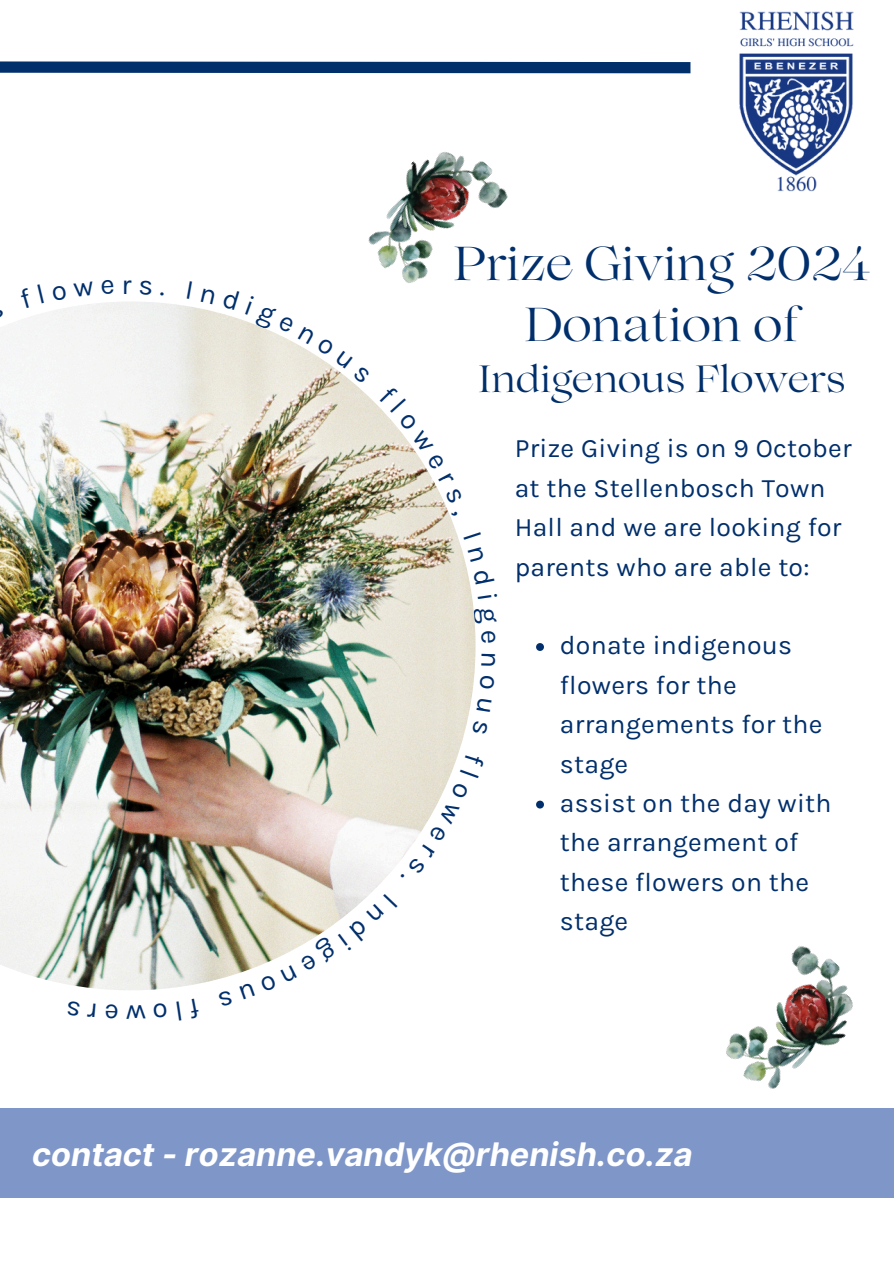
<style>
.page{position:relative;width:894px;height:1264px;background:#fff}
.page>*{position:absolute;margin:0;border:0;box-sizing:border-box;transform-origin:0 0}
.t1{font:47.4px/60.8px "Lovelace";color:#002f6c;text-align:center}
.t2{font:37.8px "Lovelace";color:#002f6c}
.t3{font:italic 700 32.4px "Inter";color:#fff}
.t4{font:27.9px "Karla";color:#002f6c}
.t5{font:26.55px/39.3px "Karla";letter-spacing:.01em;color:#002f6c}
</style>
<div class="page">
<svg style="left:536px;top:643px;width:8px;height:8px"></svg>
<svg style="left:536px;top:800px;width:8px;height:8px"></svg>
<img style="left:0;top:301px;width:475px;height:689px">
<div style="left:0;top:1108px;width:893px;height:90px;background:#7f96c8"></div>
<img style="left:726px;top:946px;width:127px;height:143px">
<img style="left:739px;top:11px;width:115px;height:181px">
<svg style="left:0;top:61px;width:691px;height:13px;background:#224a7f"></svg>
<img style="left:368px;top:152px;width:140px;height:131px">
<svg style="left:20px;top:301px;width:24px;height:7px"></svg>
<svg style="left:201px;top:301px;width:14px;height:3px"></svg>
<svg style="left:222px;top:301px;width:17px;height:10px"></svg>
<svg style="left:245px;top:301px;width:125px;height:82px"></svg>
<svg style="left:378px;top:385px;width:85px;height:118px"></svg>
<svg style="left:451px;top:510px;width:7px;height:6px"></svg>
<svg style="left:463px;top:532px;width:12px;height:7px"></svg>
<svg style="left:468px;top:547px;width:7px;height:15px"></svg>
<svg style="left:473px;top:568px;width:2px;height:16px"></svg>
<svg style="left:472px;top:607px;width:3px;height:17px"></svg>
<svg style="left:472px;top:720px;width:3px;height:14px"></svg>
<svg style="left:400px;top:753px;width:75px;height:124px"></svg>
<svg style="left:239px;top:893px;width:158px;height:97px"></svg>
<svg style="left:218px;top:989px;width:15px;height:1px"></svg>
<p class="t4" style="left:121px;top:268px;width:12px">r</p>
<p class="t1" style="left:453px;top:238px;width:419px">Prize Giving 2024<br>Donation of</p>
<p class="t2" style="left:478px;top:364px;width:369px">Indigenous Flowers</p>
<p class="t5" style="left:514px;top:429px;width:338px">Prize Giving is on 9 October at the Stellenbosch Town<br>Hall and we are looking for parents who are able to:</p>
<p class="t5" style="left:559px;top:626px;width:264px">donate indigenous flowers for the arrangements for the stage</p>
<p class="t5" style="left:559px;top:783px;width:273px">assist on the day with the arrangement of these flowers on the stage</p>
<p class="t3" style="left:32px;top:1134px;width:661px">contact - rozanne.vandyk@rhenish.co.za</p>
</div>
